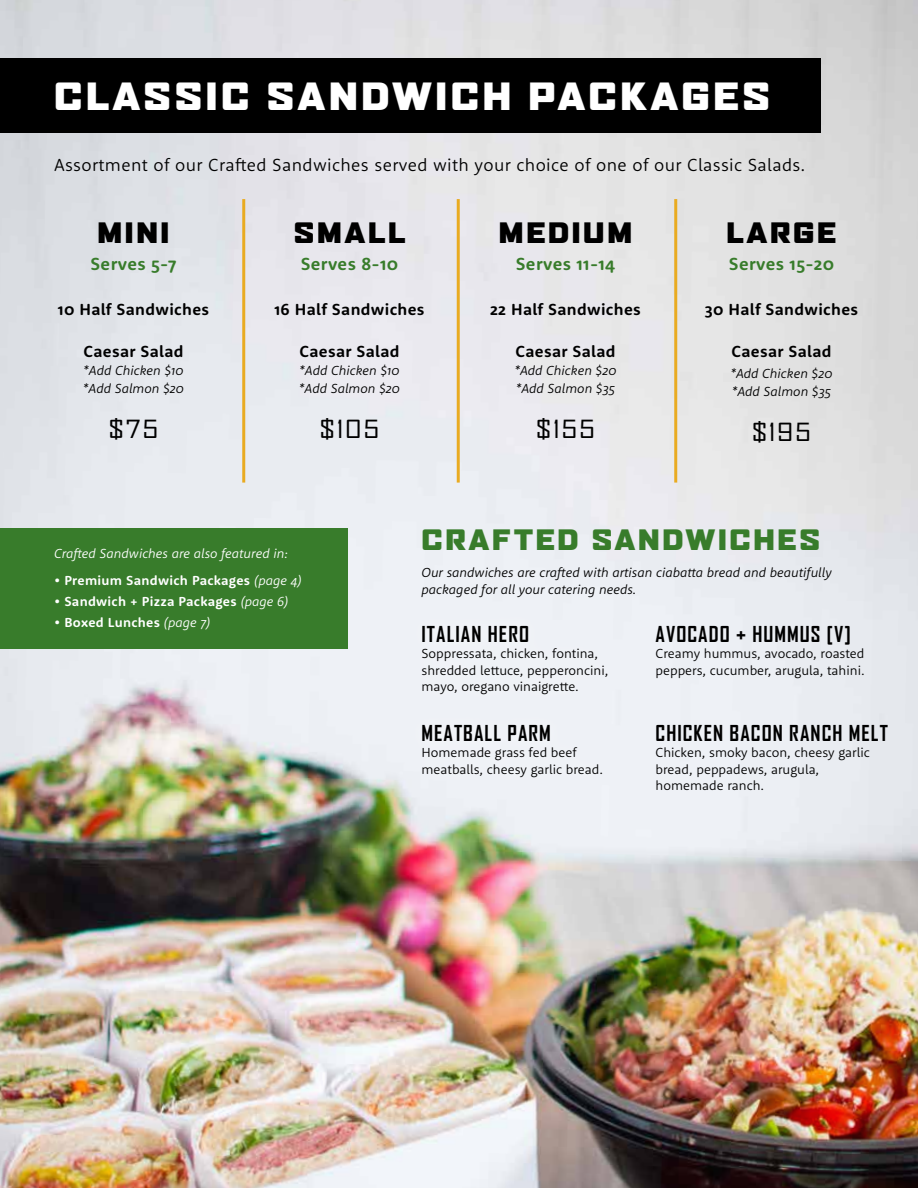
<style>
.page{position:relative;width:918px;height:1188px;background:#fff}
.page>*{position:absolute;margin:0;border:0;box-sizing:border-box;transform-origin:0 0}
.t1{font:900 expanded 36px "Agency FB";letter-spacing:.1em;color:#fff}
.t2{font:900 expanded 27px "Agency FB";letter-spacing:.1em;color:#000}
.t3{font:900 expanded 27px "Agency FB";letter-spacing:.1em;color:#387c2b}
.t4{font:expanded 24px "Agency FB";letter-spacing:.05em;color:#000}
.t5{font:700 21px "Agency FB";letter-spacing:.05em;color:#000}
.t6{font:300 18px "Rooney Sans";letter-spacing:.02em;color:#000}
.t7{font:700 18px "Rooney Sans";letter-spacing:.02em;color:#387c2b}
.t8{font:700 16.5px "Rooney Sans";letter-spacing:.02em;color:#000}
.t9{font:300 13.5px/16.5px "Rooney Sans";color:#000}
.t10{font:italic 300 13.5px/18px "Rooney Sans";color:#000}
.t11{font:700 13.5px "Rooney Sans";letter-spacing:.02em;color:#fff}
.t12{font:italic 300 13.5px "Rooney Sans";color:#fff}
.s1{font-weight:300;font-style:italic}
</style>
<div class="page">
<img style="left:0;top:0;width:918px;height:1188px">
<div style="left:0;top:58px;width:821px;height:75px;background:#000"></div>
<hr style="left:242px;top:199px;width:3px;height:284px;background:#e9ab21">
<hr style="left:457px;top:199px;width:3px;height:284px;background:#e9ab21">
<hr style="left:674px;top:199px;width:3px;height:284px;background:#e9ab21">
<div style="left:408px;top:610px;width:212px;height:181px;background:#eff1f6"></div>
<div style="left:0;top:528px;width:348px;height:121px;background:#387c2b"></div>
<h1 class="t1" style="left:54px;top:75px;width:718px">CLASSIC SANDWICH PACKAGES</h1>
<h3 class="t6" style="left:54px;top:153px;width:753px">Assortment of our Crafted Sandwiches served with your choice of one of our Classic Salads.</h3>
<h2 class="t2" style="left:98px;top:217px;width:73px">MINI</h2>
<h3 class="t7" style="left:90px;top:252px;width:88px">Serves 5-7</h3>
<p class="t8" style="left:58px;top:298px;width:153px">10 Half Sandwiches</p>
<p class="t8" style="left:83px;top:340px;width:102px">Caesar Salad</p>
<p class="t10" style="left:83px;top:361px;width:103px">*Add Chicken $10 *Add Salmon $20</p>
<h3 class="t4" style="left:108px;top:415px;width:52px">$75</h3>
<h2 class="t2" style="left:294px;top:217px;width:113px">SMALL</h2>
<h3 class="t7" style="left:301px;top:252px;width:99px">Serves 8-10</h3>
<p class="t8" style="left:274px;top:298px;width:152px">16 Half Sandwiches</p>
<p class="t8" style="left:299px;top:340px;width:102px">Caesar Salad</p>
<p class="t10" style="left:299px;top:361px;width:103px">*Add Chicken $10 *Add Salmon $20</p>
<h3 class="t4" style="left:319px;top:415px;width:62px">$105</h3>
<h2 class="t2" style="left:499px;top:217px;width:135px">MEDIUM</h2>
<h3 class="t7" style="left:516px;top:252px;width:101px">Serves 11-14</h3>
<p class="t8" style="left:490px;top:298px;width:152px">22 Half Sandwiches</p>
<p class="t8" style="left:515px;top:340px;width:102px">Caesar Salad</p>
<p class="t10" style="left:514px;top:361px;width:104px">*Add Chicken $20 *Add Salmon $35</p>
<h3 class="t4" style="left:536px;top:415px;width:61px">$155</h3>
<h2 class="t2" style="left:727px;top:217px;width:111px">LARGE</h2>
<h3 class="t7" style="left:729px;top:252px;width:107px">Serves 15-20</h3>
<p class="t8" style="left:705px;top:298px;width:155px">30 Half Sandwiches</p>
<p class="t8" style="left:731px;top:340px;width:102px">Caesar Salad</p>
<p class="t10" style="left:730px;top:364px;width:104px">*Add Chicken $20 *Add Salmon $35</p>
<h3 class="t4" style="left:751px;top:418px;width:62px">$195</h3>
<p class="t12" style="left:54px;top:544px;width:236px">Crafted Sandwiches are also featured in:</p>
<p class="t11" style="left:54px;top:571px;width:249px">• Premium Sandwich Packages <span class="s1">(page 4)</span></p>
<p class="t11" style="left:54px;top:592px;width:236px">• Sandwich + Pizza Packages <span class="s1">(page 6)</span></p>
<p class="t11" style="left:54px;top:613px;width:158px">• Boxed Lunches <span class="s1">(page 7)</span></p>
<h2 class="t3" style="left:422px;top:524px;width:400px">CRAFTED SANDWICHES</h2>
<p class="t10" style="left:422px;top:564px;width:412px;line-height:16.5px">Our sandwiches are crafted with artisan ciabatta bread and beautifully packaged for all your catering needs.</p>
<h3 class="t5" style="left:422px;top:621px;width:109px">ITALIAN HERO</h3>
<p class="t9" style="left:422px;top:645px;width:188px">Soppressata, chicken, fontina, shredded lettuce, pepperoncini, mayo, oregano vinaigrette.</p>
<h3 class="t5" style="left:422px;top:720px;width:131px">MEATBALL PARM</h3>
<p class="t9" style="left:422px;top:744px;width:183px">Homemade grass fed beef meatballs, cheesy garlic bread.</p>
<h3 class="t5" style="left:656px;top:621px;width:197px">AVOCADO + HUMMUS [V]</h3>
<p class="t9" style="left:656px;top:645px;width:211px">Creamy hummus, avocado, roasted peppers, cucumber, arugula, tahini.</p>
<h3 class="t5" style="left:656px;top:720px;width:234px">CHICKEN BACON RANCH MELT</h3>
<p class="t9" style="left:656px;top:744px;width:216px">Chicken, smoky bacon, cheesy garlic bread, peppadews, arugula, homemade ranch.</p>
</div>
